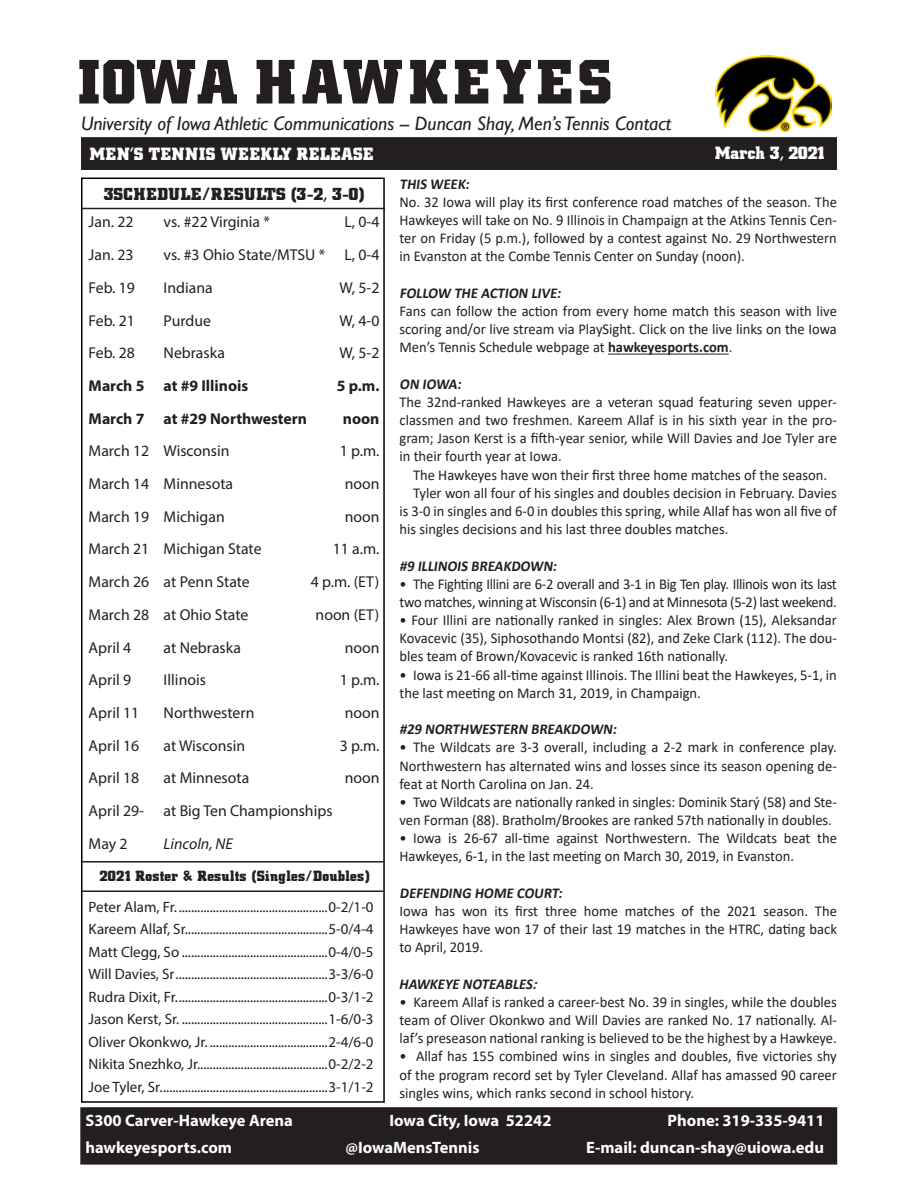
<style>
.page{position:relative;width:918px;height:1188px;background:#fff}
.page>*{position:absolute;margin:0;border:0;box-sizing:border-box;transform-origin:0 0}
.t1{font:700 63px "Hawkeye";letter-spacing:.065em;color:#231f20}
.t2{font:italic 19.5px "Gill Sans";color:#231f20}
.t3{font:700 18px "Hawkeye";letter-spacing:.02em;color:#fff}
.t4{font:700 18px "Hawkeye";color:#fff}
.t5{font:700 17.7px "Hawkeye";letter-spacing:.02em;color:#231f20}
.t6{font:700 16.5px "Myriad Pro";color:#fff}
.t7{font:15.75px "Myriad Pro";color:#231f20}
.t8{font:700 15.75px "Myriad Pro";color:#231f20}
.t9{font:italic 15.75px "Myriad Pro";color:#231f20}
.t10{font:15px/18.1px "Calibri";color:#231f20;text-align:justify}
.t11{font:15px "Myriad Pro";color:#231f20}
.t12{font:15px/18.1px "Calibri";letter-spacing:-.02em;color:#231f20}
.t13{font:700 15px "Calibri";color:#231f20}
.t14{font:700 15px "Hawkeye";letter-spacing:.025em;color:#231f20}
.t15{font:italic 700 15px "Calibri";color:#231f20}
.s1{font-weight:700}
</style>
<div class="page">
<div style="left:82px;top:138px;width:754px;height:31px;background:#231f20"></div>
<div style="left:81px;top:137px;width:756px;height:33px;border:2px solid #231f20"></div>
<div style="left:81px;top:1108px;width:755px;height:56px;background:#231f20"></div>
<div style="left:80px;top:1107px;width:757px;height:58px;border:2px solid #231f20"></div>
<img style="left:715px;top:56px;width:117px;height:75px">
<hr style="left:608px;top:354px;width:121px;height:1px;background:#231f20">
<hr style="left:81px;top:208px;width:304px;height:1px;background:#231f20">
<hr style="left:81px;top:890px;width:303px;height:2px;background:#231f20">
<hr style="left:81px;top:861px;width:303px;height:2px;background:#231f20">
<div style="left:81px;top:178px;width:304px;height:925px;border:2px solid #000"></div>
<h1 class="t1" style="left:79px;top:46px;width:535px">IOWA HAWKEYES</h1>
<h2 class="t2" style="left:81px;top:112px;width:592px">University of Iowa Athletic Communications -- Duncan Shay, Men’s Tennis Contact</h2>
<p class="t3" style="left:90px;top:144px;width:285px">MEN’S TENNIS WEEKLY RELEASE</p>
<p class="t4" style="left:715px;top:143px;width:111px">March 3, 2021</p>
<p class="t5" style="left:104px;top:184px;width:262px">3SCHEDULE/RESULTS (3-2, 3-0)</p>
<p class="t7" style="left:89px;top:212px;width:46px">Jan. 22</p>
<p class="t7" style="left:164px;top:212px;width:108px">vs. #22 Virginia *</p>
<p class="t7" style="left:344px;top:212px;width:37px">L, 0-4</p>
<p class="t7" style="left:89px;top:245px;width:46px">Jan. 23</p>
<p class="t7" style="left:164px;top:245px;width:217px">vs. #3 Ohio State/MTSU * L, 0-4</p>
<p class="t7" style="left:89px;top:278px;width:48px">Feb. 19</p>
<p class="t7" style="left:164px;top:278px;width:51px">Indiana</p>
<p class="t7" style="left:339px;top:278px;width:42px">W, 5-2</p>
<p class="t7" style="left:89px;top:311px;width:48px">Feb. 21</p>
<p class="t7" style="left:164px;top:311px;width:49px">Purdue</p>
<p class="t7" style="left:339px;top:311px;width:42px">W, 4-0</p>
<p class="t7" style="left:89px;top:343px;width:48px">Feb. 28</p>
<p class="t7" style="left:164px;top:343px;width:63px">Nebraska</p>
<p class="t7" style="left:339px;top:343px;width:42px">W, 5-2</p>
<p class="t8" style="left:89px;top:375px;width:161px">March 5 at #9 Illinois</p>
<p class="t8" style="left:337px;top:375px;width:44px">5 p.m.</p>
<p class="t8" style="left:89px;top:408px;width:220px">March 7 at #29 Northwestern</p>
<p class="t8" style="left:343px;top:408px;width:38px">noon</p>
<p class="t7" style="left:89px;top:441px;width:143px">March 12 Wisconsin</p>
<p class="t7" style="left:340px;top:441px;width:41px">1 p.m.</p>
<p class="t7" style="left:89px;top:474px;width:146px">March 14 Minnesota</p>
<p class="t7" style="left:345px;top:474px;width:36px">noon</p>
<p class="t7" style="left:89px;top:507px;width:138px">March 19 Michigan</p>
<p class="t7" style="left:345px;top:507px;width:36px">noon</p>
<p class="t7" style="left:89px;top:539px;width:174px">March 21 Michigan State</p>
<p class="t7" style="left:333px;top:539px;width:48px">11 a.m.</p>
<p class="t7" style="left:89px;top:572px;width:163px">March 26 at Penn State</p>
<p class="t7" style="left:311px;top:572px;width:70px">4 p.m. (ET)</p>
<p class="t7" style="left:89px;top:605px;width:161px">March 28 at Ohio State</p>
<p class="t7" style="left:316px;top:605px;width:65px">noon (ET)</p>
<p class="t7" style="left:89px;top:638px;width:44px">April 4</p>
<p class="t7" style="left:164px;top:638px;width:79px">at Nebraska</p>
<p class="t7" style="left:345px;top:638px;width:36px">noon</p>
<p class="t7" style="left:89px;top:670px;width:44px">April 9</p>
<p class="t7" style="left:164px;top:670px;width:44px">Illinois</p>
<p class="t7" style="left:340px;top:670px;width:41px">1 p.m.</p>
<p class="t7" style="left:89px;top:703px;width:52px">April 11</p>
<p class="t7" style="left:164px;top:703px;width:92px">Northwestern</p>
<p class="t7" style="left:345px;top:703px;width:36px">noon</p>
<p class="t7" style="left:89px;top:736px;width:52px">April 16</p>
<p class="t7" style="left:164px;top:736px;width:83px">at Wisconsin</p>
<p class="t7" style="left:340px;top:736px;width:41px">3 p.m.</p>
<p class="t7" style="left:89px;top:768px;width:52px">April 18</p>
<p class="t7" style="left:164px;top:768px;width:87px">at Minnesota</p>
<p class="t7" style="left:345px;top:768px;width:36px">noon</p>
<p class="t7" style="left:89px;top:801px;width:245px">April 29- at Big Ten Championships</p>
<p class="t7" style="left:89px;top:834px;width:41px">May 2</p>
<p class="t9" style="left:164px;top:834px;width:71px">Lincoln, NE</p>
<p class="t14" style="left:100px;top:868px;width:272px">2021 Roster &amp; Results (Singles/Doubles)</p>
<p class="t11" style="left:89px;top:897px;width:287px">Peter Alam, Fr.................................................0-2/1-0</p>
<p class="t11" style="left:89px;top:920px;width:287px">Kareem Allaf, Sr..............................................5-0/4-4</p>
<p class="t11" style="left:89px;top:942px;width:287px">Matt Clegg, So ...............................................0-4/0-5</p>
<p class="t11" style="left:89px;top:965px;width:287px">Will Davies, Sr.................................................3-3/6-0</p>
<p class="t11" style="left:89px;top:987px;width:287px">Rudra Dixit, Fr.................................................0-3/1-2</p>
<p class="t11" style="left:89px;top:1010px;width:287px">Jason Kerst, Sr. ...............................................1-6/0-3</p>
<p class="t11" style="left:89px;top:1032px;width:287px">Oliver Okonkwo, Jr. ......................................2-4/6-0</p>
<p class="t11" style="left:89px;top:1055px;width:287px">Nikita Snezhko, Jr..........................................0-2/2-2</p>
<p class="t11" style="left:89px;top:1077px;width:287px">Joe Tyler, Sr......................................................3-1/1-2</p>
<p class="t13" style="left:400px;top:173px;width:74px">THIS WEEK:</p>
<p class="t10" style="left:400px;top:193px;width:439px">No. 32 Iowa will play its first conference road matches of the season. The Hawkeyes will take on No. 9 Illinois in Champaign at the Atkins Tennis Cen&shy;ter on Friday (5 p.m.), followed by a contest against No. 29 Northwestern in Evanston at the Combe Tennis Center on Sunday (noon).</p>
<p class="t13" style="left:400px;top:282px;width:166px">FOLLOW THE ACTION LIVE:</p>
<p class="t10" style="left:400px;top:302px;width:439px">Fans can follow the action from every home match this season with live scoring and/or live stream via PlaySight. Click on the live links on the Iowa Men’s Tennis Schedule webpage at <span class="s1">hawkeyesports.com</span>.</p>
<p class="t13" style="left:400px;top:373px;width:66px">ON IOWA:</p>
<p class="t10" style="left:400px;top:392px;width:439px">The 32nd-ranked Hawkeyes are a veteran squad featuring seven upper&shy;classmen and two freshmen. Kareem Allaf is in his sixth year in the pro&shy;gram; Jason Kerst is a fifth-year senior, while Will Davies and Joe Tyler are in their fourth year at Iowa.</p>
<p class="t10" style="left:413px;top:465px;width:416px">The Hawkeyes have won their first three home matches of the season.</p>
<p class="t10" style="left:400px;top:483px;width:439px;text-indent:14px">Tyler won all four of his singles and doubles decision in February. Davies is 3-0 in singles and 6-0 in doubles this spring, while Allaf has won all five of his singles decisions and his last three doubles matches.</p>
<p class="t13" style="left:400px;top:555px;width:162px">#9 ILLINOIS BREAKDOWN:</p>
<p class="t12" style="left:400px;top:574px;width:439px">• The Fighting Illini are 6-2 overall and 3-1 in Big Ten play. Illinois won its last two matches, winning at Wisconsin (6-1) and at Minnesota (5-2) last weekend.</p>
<p class="t10" style="left:400px;top:611px;width:439px">• Four Illini are nationally ranked in singles: Alex Brown (15), Aleksandar Kovacevic (35), Siphosothando Montsi (82), and Zeke Clark (112). The dou&shy;bles team of Brown/Kovacevic is ranked 16th nationally.</p>
<p class="t10" style="left:400px;top:665px;width:439px">• Iowa is 21-66 all-time against Illinois. The Illini beat the Hawkeyes, 5-1, in the last meeting on March 31, 2019, in Champaign.</p>
<p class="t13" style="left:400px;top:719px;width:221px">#29 NORTHWESTERN BREAKDOWN:</p>
<p class="t10" style="left:400px;top:738px;width:439px">• The Wildcats are 3-3 overall, including a 2-2 mark in conference play.<br>Northwestern has alternated wins and losses since its season opening de&shy;feat at North Carolina on Jan. 24.</p>
<p class="t10" style="left:400px;top:792px;width:439px">• Two Wildcats are nationally ranked in singles: Dominik Starý (58) and Ste&shy;ven Forman (88). Bratholm/Brookes are ranked 57th nationally in doubles.</p>
<p class="t10" style="left:400px;top:829px;width:439px">• Iowa is 26-67 all-time against Northwestern. The Wildcats beat the<br>Hawkeyes, 6-1, in the last meeting on March 30, 2019, in Evanston.</p>
<p class="t13" style="left:400px;top:882px;width:167px">DEFENDING HOME COURT:</p>
<p class="t10" style="left:400px;top:902px;width:439px">Iowa has won its first three home matches of the 2021 season. The Hawkeyes have won 17 of their last 19 matches in the HTRC, dating back to April, 2019.</p>
<p class="t15" style="left:400px;top:973px;width:142px">HAWKEYE NOTEABLES:</p>
<p class="t10" style="left:400px;top:992px;width:439px">• Kareem Allaf is ranked a career-best No. 39 in singles, while the doubles team of Oliver Okonkwo and Will Davies are ranked No. 17 nationally. Al&shy;laf’s preseason national ranking is believed to be the highest by a Hawkeye.</p>
<p class="t10" style="left:400px;top:1047px;width:439px">• Allaf has 155 combined wins in singles and doubles, five victories shy of the program record set by Tyler Cleveland. Allaf has amassed 90 career singles wins, which ranks second in school history.</p>
<p class="t6" style="left:85px;top:1110px;width:209px">S300 Carver-Hawkeye Arena</p>
<p class="t6" style="left:390px;top:1110px;width:163px">Iowa City, Iowa 52242</p>
<p class="t6" style="left:668px;top:1110px;width:158px">Phone: 319-335-9411</p>
<p class="t6" style="left:85px;top:1137px;width:148px">hawkeyesports.com</p>
<p class="t6" style="left:345px;top:1137px;width:136px">@IowaMensTennis</p>
<p class="t6" style="left:586px;top:1137px;width:239px">E-mail: duncan-shay@uiowa.edu</p>
</div>
